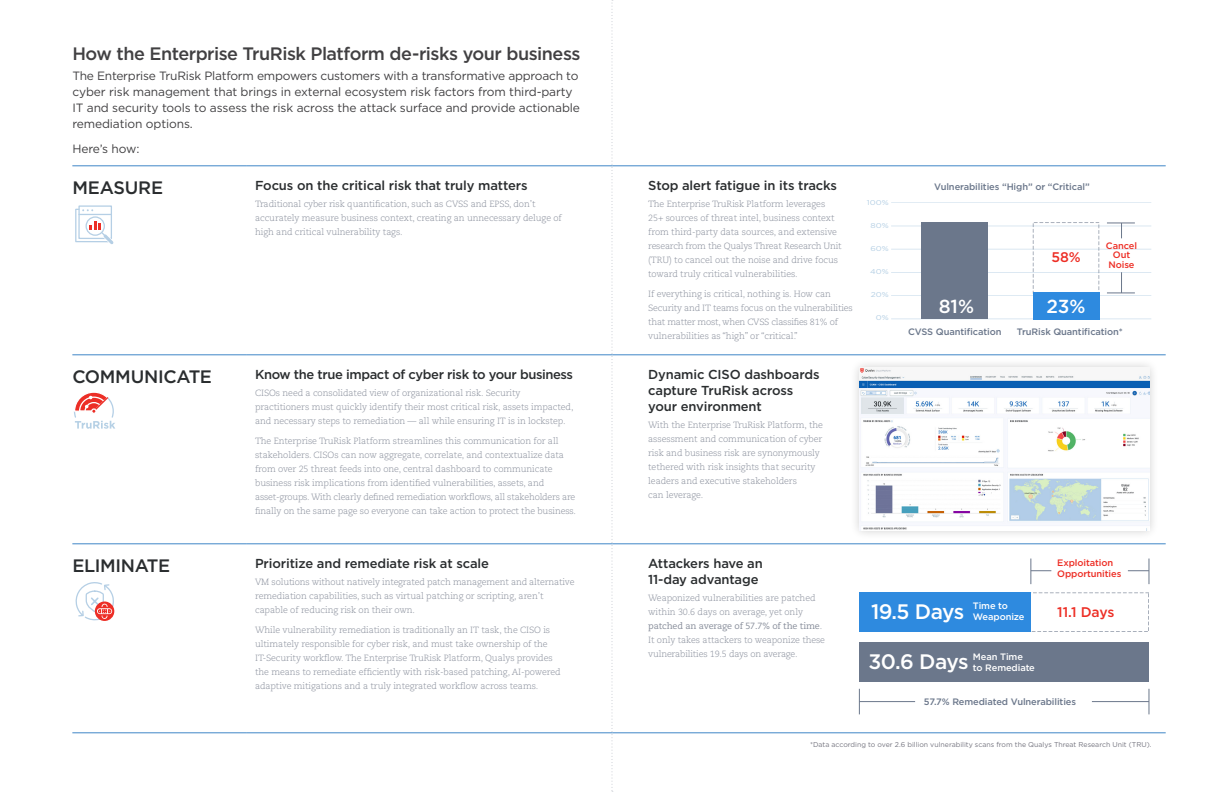
<style>
.page{position:relative;width:1224px;height:792px;background:#fff}
.page>*{position:absolute;margin:0;border:0;box-sizing:border-box;transform-origin:0 0}
.t1{font:500 21px "Gotham";letter-spacing:-.035em;color:#fff}
.t2{font:500 18.9px "Gotham";color:#fff}
.Header-02_rev{font:500 18px "Gotham";letter-spacing:-.03em;color:#414042}
.Header-02_blk{font:500 18px "Gotham";letter-spacing:-.015em;color:#2a2d2f}
.t3{font:500 14px "Gotham";letter-spacing:-.005em;color:#ed2e25}
.Body-Header-02_k{font:500 13px/16px "Gotham";letter-spacing:-.01em;color:#2a2d2f}
.Body-Header-02_k-2{font:500 13px "Gotham";letter-spacing:-.03em;color:#2a2d2f}
.Intro-Body-01_space{font:12px/16px "Gotham";letter-spacing:-.01em;color:#414042}
.t4{font:500 9.3px "Gotham";letter-spacing:-.01em;color:#6b778b}
.t5{font:500 9.3px/9.8px "Gotham";letter-spacing:-.01em;color:#ed2e25}
.t6{font:500 9.3px/11.1px "Gotham";letter-spacing:-.01em;color:#fff}
.Body{font:300 9px/14px "Caecilia LT Pro 45";letter-spacing:-.01em;color:#878d9a}
._1-SHT_Footer_R{font:7px "Gotham";color:#74747f}
.t7{font:7px "Gotham";color:#b4cfe4;scale:1.2 1}
.s1{font-family:"Caecilia LT Pro 55 Roman";font-weight:400}
</style>
<div class="page">
<hr style="left:72px;top:166px;width:174px;height:1px;background:#4087c7">
<hr style="left:246px;top:166px;width:366px;height:1px;background:#4087c7">
<hr style="left:612px;top:166px;width:554px;height:1px;background:#4087c7">
<hr style="left:72px;top:355px;width:174px;height:1px;background:#4087c7">
<hr style="left:246px;top:355px;width:366px;height:1px;background:#4087c7">
<hr style="left:612px;top:355px;width:554px;height:1px;background:#4087c7">
<hr style="left:72px;top:544px;width:174px;height:1px;background:#4087c7">
<hr style="left:246px;top:544px;width:366px;height:1px;background:#4087c7">
<hr style="left:612px;top:544px;width:554px;height:1px;background:#4087c7">
<hr style="left:72px;top:733px;width:174px;height:1px;background:#4087c7">
<hr style="left:246px;top:733px;width:366px;height:1px;background:#4087c7">
<hr style="left:612px;top:733px;width:554px;height:1px;background:#4087c7">
<svg style="left:1031px;top:593px;width:118px;height:39px"></svg>
<div style="left:859px;top:593px;width:172px;height:39px;background:#2e8adf"></div>
<div style="left:859px;top:642px;width:290px;height:39px;background:#6b778b"></div>
<hr style="left:859px;top:701px;width:56px;height:1px;background:#6b778b">
<hr style="left:1092px;top:701px;width:57px;height:1px;background:#6b778b">
<svg style="left:859px;top:689px;width:1px;height:25px"></svg>
<svg style="left:1149px;top:689px;width:1px;height:25px"></svg>
<svg style="left:1128px;top:559px;width:22px;height:25px"></svg>
<svg style="left:1031px;top:559px;width:20px;height:25px"></svg>
<hr style="left:891px;top:226px;width:260px;height:1px;background:#b4cfe4">
<hr style="left:891px;top:203px;width:260px;height:1px;background:#b4cfe4">
<hr style="left:891px;top:272px;width:260px;height:1px;background:#b4cfe4">
<hr style="left:891px;top:295px;width:260px;height:1px;background:#b4cfe4">
<hr style="left:891px;top:319px;width:260px;height:1px;background:#b4cfe4">
<hr style="left:891px;top:249px;width:260px;height:1px;background:#b4cfe4">
<div style="left:922px;top:222px;width:66px;height:97px;background:#6b778b"></div>
<svg style="left:1033px;top:222px;width:66px;height:70px"></svg>
<div style="left:1033px;top:292px;width:66px;height:28px;background:#2e8adf"></div>
<svg style="left:1107px;top:272px;width:28px;height:22px"></svg>
<svg style="left:1107px;top:223px;width:28px;height:15px"></svg>
<div style="left:850px;top:357px;width:309px;height:183px;background:#000;opacity:.2"></div>
<img style="left:859px;top:367px;width:290px;height:163px">
<div style="left:78px;top:205px;width:34px;height:34px;border:1px solid #b5cfe5"></div>
<svg style="left:75px;top:208px;width:39px;height:36px"></svg>
<svg style="left:74px;top:392px;width:41px;height:37px"></svg>
<svg style="left:76px;top:582px;width:39px;height:39px"></svg>
<svg style="left:612px;top:0;width:1px;height:792px"></svg>
<p class="Header-02_rev" style="left:72px;top:42px;width:510px">How the Enterprise TruRisk Platform de-risks your business</p>
<p class="Intro-Body-01_space" style="left:72px;top:68px;width:509px">The Enterprise TruRisk Platform empowers customers with a transformative approach to cyber risk management that brings in external ecosystem risk factors from third-party IT and security tools to assess the risk across the attack surface and provide actionable remediation options.</p>
<p class="Intro-Body-01_space" style="left:72px;top:141px;width:69px">Here’s how:</p>
<p class="Header-02_blk" style="left:72px;top:176px;width:92px">MEASURE</p>
<p class="Body-Header-02_k" style="left:255px;top:177px;width:274px">Focus on the critical risk that truly matters</p>
<p class="Body" style="left:255px;top:197px;width:308px">Traditional cyber risk quantification, such as CVSS and EPSS, don’t accurately measure business context, creating an unnecessary deluge of high and critical vulnerability tags.</p>
<p class="Header-02_blk" style="left:72px;top:365px;width:141px">COMMUNICATE</p>
<p class="Body-Header-02_k-2" style="left:255px;top:366px;width:320px">Know the true impact of cyber risk to your business</p>
<p class="Body" style="left:255px;top:386px;width:320px">CISOs need a consolidated view of organizational risk. Security practitioners must quickly identify their most critical risk, assets impacted, and necessary steps to remediation — all while ensuring IT is in lockstep.</p>
<p class="Body" style="left:255px;top:434px;width:323px">The Enterprise TruRisk Platform streamlines this communication for all stakeholders. CISOs can now aggregate, correlate, and contextualize data from over 25 threat feeds into one, central dashboard to communicate business risk implications from identified vulnerabilities, assets, and asset-groups. With clearly defined remediation workflows, all stakeholders are finally on the same page so everyone can take action to protect the business.</p>
<p class="Header-02_blk" style="left:72px;top:554px;width:99px">ELIMINATE</p>
<p class="Body-Header-02_k" style="left:255px;top:555px;width:235px">Prioritize and remediate risk at scale</p>
<p class="Body" style="left:255px;top:575px;width:321px">VM solutions without natively integrated patch management and alternative remediation capabilities, such as virtual patching or scripting, aren’t capable of reducing risk on their own.</p>
<p class="Body" style="left:255px;top:623px;width:307px">While vulnerability remediation is traditionally an IT task, the CISO is ultimately responsible for cyber risk, and must take ownership of the IT-Security workflow. The Enterprise TruRisk Platform, Qualys provides the means to remediate efficiently with risk-based patching, AI-powered adaptive mitigations and a truly integrated workflow across teams.</p>
<p class="Body-Header-02_k" style="left:648px;top:177px;width:190px">Stop alert fatigue in its tracks</p>
<p class="Body" style="left:648px;top:197px;width:195px">The Enterprise TruRisk Platform leverages 25+ sources of threat intel, business context from third-party data sources, and extensive research from the Qualys Threat Research Unit (TRU) to cancel out the noise and drive focus toward truly critical vulnerabilities.</p>
<p class="Body" style="left:648px;top:287px;width:206px">If everything is critical, nothing is. How can Security and IT teams focus on the vulnerabilities that matter most, when CVSS classifies 81% of vulnerabilities as “high” or “critical.”</p>
<p class="Body-Header-02_k" style="left:648px;top:366px;width:173px">Dynamic CISO dashboards capture TruRisk across your environment</p>
<p class="Body" style="left:648px;top:418px;width:176px">With the Enterprise TruRisk Platform, the assessment and communication of cyber risk and business risk are synonymously tethered with risk insights that security leaders and executive stakeholders<br>can leverage.</p>
<p class="t7" style="left:867px;top:199px;width:20px">100%</p>
<p class="t7" style="left:871px;top:222px;width:17px">80%</p>
<p class="t7" style="left:870px;top:244px;width:17px">60%</p>
<p class="t7" style="left:870px;top:267px;width:17px">40%</p>
<p class="t7" style="left:871px;top:290px;width:16px">20%</p>
<p class="t7" style="left:876px;top:313px;width:12px">0%</p>
<p class="t4" style="left:934px;top:181px;width:157px">Vulnerabilities “High” or “Critical”</p>
<p class="t2" style="left:939px;top:294px;width:37px">81%</p>
<p class="t3" style="left:1051px;top:248px;width:31px">58%</p>
<p class="t2" style="left:1046px;top:294px;width:41px">23%</p>
<p class="t5" style="left:1106px;top:240px;width:33px;text-align:center">Cancel<br>Out<br>Noise</p>
<p class="t4" style="left:908px;top:326px;width:95px">CVSS Quantification</p>
<p class="t4" style="left:1017px;top:326px;width:107px">TruRisk Quantification*</p>
<p class="Body-Header-02_k" style="left:648px;top:555px;width:116px">Attackers have an<br>11-day advantage</p>
<p class="Body" style="left:648px;top:591px;width:178px">Weaponized vulnerabilities are patched within 30.6 days on average, yet only <span class="s1">patched an average of 57.7% of the time</span>.<br>It only takes attackers to weaponize these vulnerabilities 19.5 days on average.</p>
<p class="t1" style="left:871px;top:598px;width:95px">19.5 Days</p>
<p class="t3" style="left:1057px;top:603px;width:59px">11.1 Days</p>
<p class="t5" style="left:1057px;top:557px;width:66px;line-height:11.1px">Exploitation<br>Opportunities</p>
<p class="t6" style="left:973px;top:600px;width:53px">Time to<br>Weaponize</p>
<p class="t6" style="left:973px;top:651px;width:63px">Mean Time to Remediate</p>
<p class="t4" style="left:924px;top:695px;width:154px">57.7% Remediated Vulnerabilities</p>
<p class="t1" style="left:868px;top:648px;width:102px">30.6 Days</p>
<p class="_1-SHT_Footer_R" style="left:810px;top:740px;width:343px">*Data according to over 2.6 billion vulnerability scans from the Qualys Threat Research Unit (TRU).</p>
</div>
